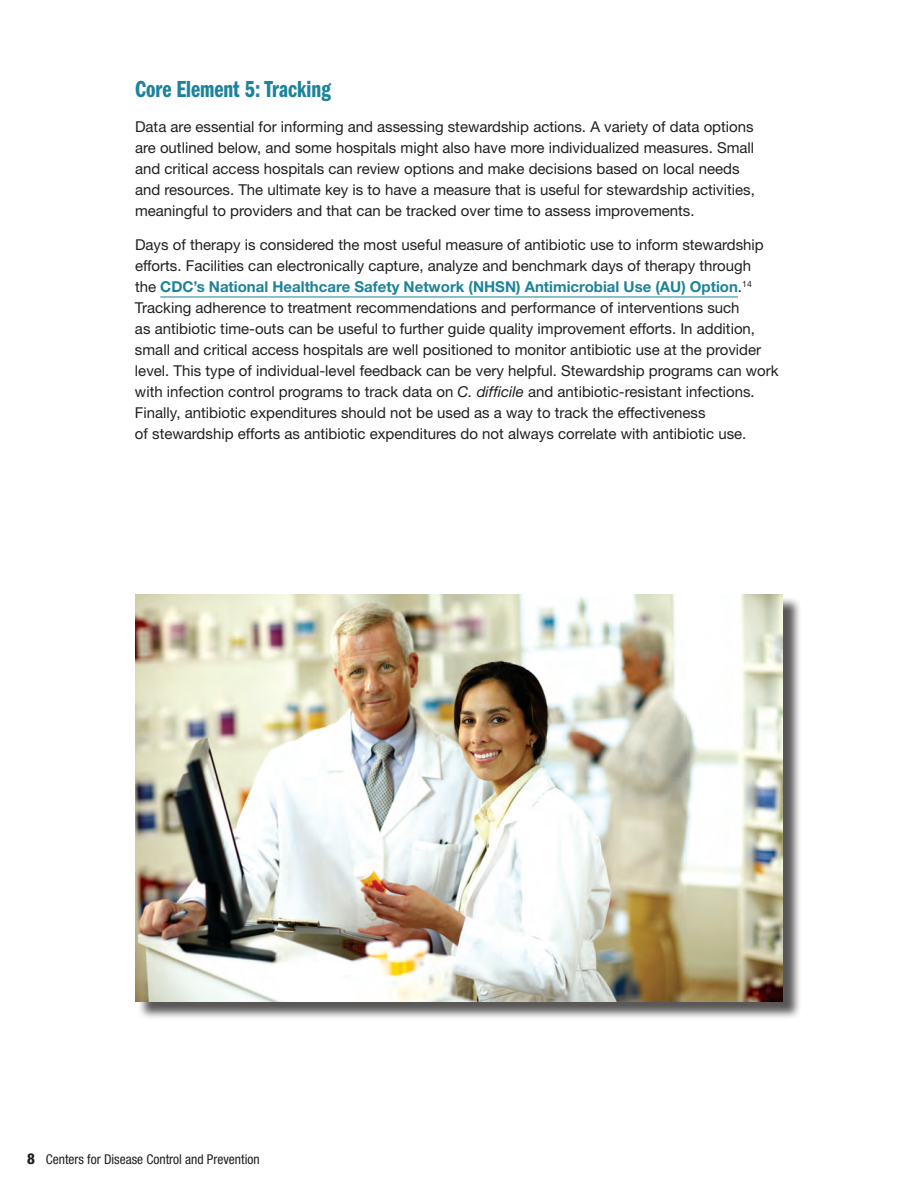
<style>
.page{position:relative;width:918px;height:1188px;background:#fff}
.page>*{position:absolute;margin:0;border:0;box-sizing:border-box;transform-origin:0 0}
.Heading_3{font:24px "ITC Franklin Gothic Std Dm Cp";color:#1d839a}
.body{font:15px/21px "Helvetica Neue LT Std";color:#231f20}
.t1{font:condensed 13.5px "Helvetica Neue LT Std";color:#231f20}
.s1{font-weight:700;color:#1d839a}
.s2{font-style:italic}
.s3{font-weight:800;font-size:15px}
</style>
<div class="page">
<hr style="left:160px;top:297px;width:578px;height:1px;background:#1d839a">
<div style="left:137px;top:596px;width:665px;height:425px;background:#231f20;opacity:.75"></div>
<img style="left:135px;top:594px;width:648px;height:408px">
<p class="Heading_3" style="left:135px;top:76px;width:198px">Core Element 5: Tracking</p>
<p class="body" style="left:135px;top:116px;width:621px">Data are essential for informing and assessing stewardship actions. A variety of data options are outlined below, and some hospitals might also have more individualized measures. Small and critical access hospitals can review options and make decisions based on local needs and resources. The ultimate key is to have a measure that is useful for stewardship activities, meaningful to providers and that can be tracked over time to assess improvements.</p>
<p class="body" style="left:135px;top:234px;width:645px">Days of therapy is considered the most useful measure of antibiotic use to inform stewardship efforts. Facilities can electronically capture, analyze and benchmark days of therapy through<br>the <span class="s1">CDC’s National Healthcare Safety Network (NHSN) Antimicrobial Use (AU) Option</span>.<sup>14<br></sup>Tracking adherence to treatment recommendations and performance of interventions such<br>as antibiotic time-outs can be useful to further guide quality improvement efforts. In addition, small and critical access hospitals are well positioned to monitor antibiotic use at the provider level. This type of individual-level feedback can be very helpful. Stewardship programs can work with infection control programs to track data on <span class="s2">C. difficile</span> and antibiotic-resistant infections.<br>Finally, antibiotic expenditures should not be used as a way to track the effectiveness<br>of stewardship efforts as antibiotic expenditures do not always correlate with antibiotic use.</p>
<p class="t1" style="left:27px;top:1152px;width:234px"><span class="s3">8</span> Centers for Disease Control and Prevention</p>
</div>
